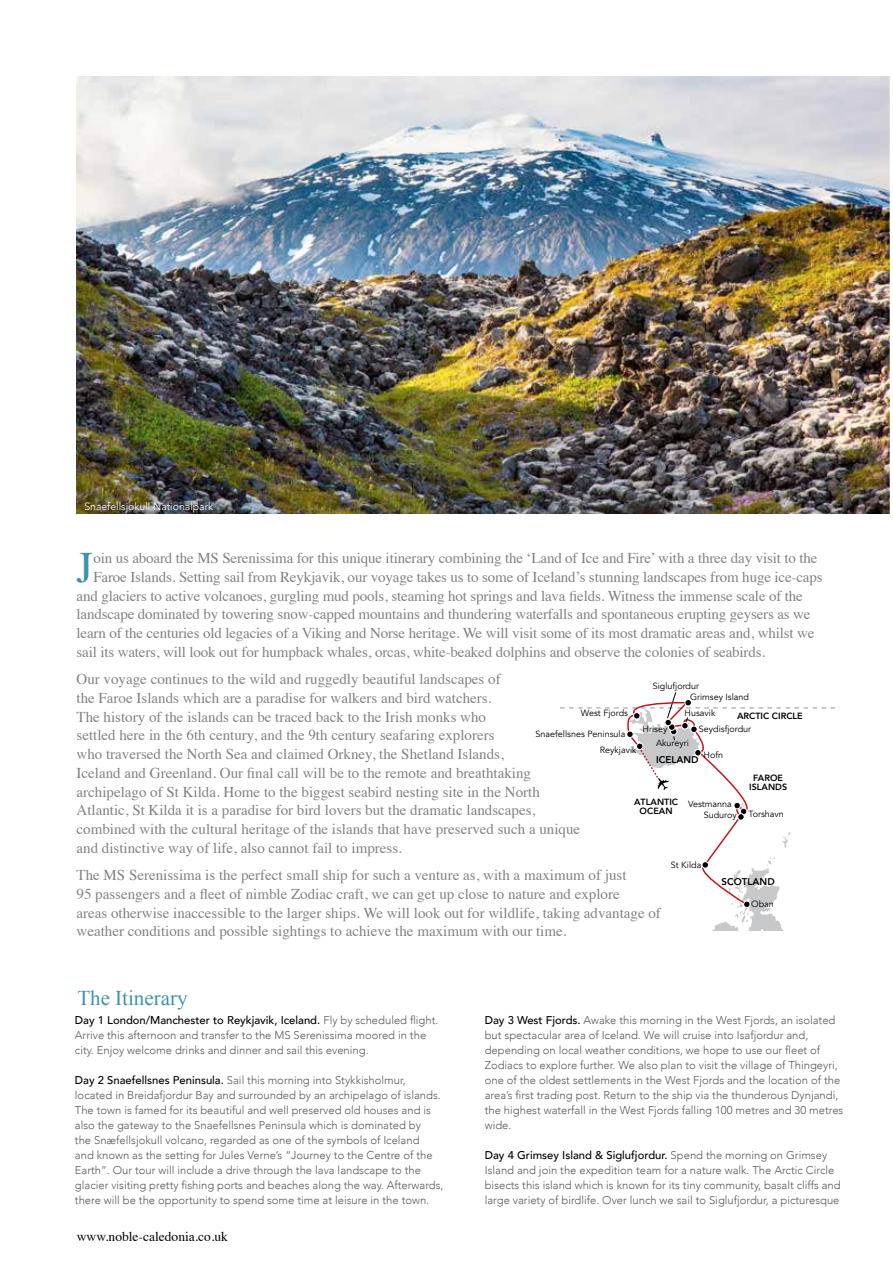
<style>
.page{position:relative;width:893px;height:1263px;background:#fff}
.page>*{position:absolute;margin:0;border:0;box-sizing:border-box;transform-origin:0 0}
.t1{font:43.35px "Times";color:#4292a9}
.t2{font:21px "Times New Roman";color:#4292a9}
.t3{font:15px/18.8px "Times";color:#808285}
.t4{font:13.5px "Times";color:#000}
.t5{font:300 11.25px/15px "Avenir";color:#58595b}
.t6{font:300 10.5px "Avenir";color:#fff}
.t7{font:800 9.75px "Avenir";color:#000}
.t8{font:9px/15.8px "Avenir";color:#000}
.t9{font:800 9px/9px "Avenir";letter-spacing:.005em;color:#000;text-align:center}
.s1{font-weight:500;color:#000}
</style>
<div class="page">
<img style="left:77px;top:77px;width:813px;height:436px">
<svg style="left:560px;top:692px;width:280px;height:239px"></svg>
<div style="left:702px;top:861px;width:7px;height:7px;border:1px solid #fff;border-radius:50%"></div>
<p class="t6" style="left:84px;top:500px;width:130px">Snaefellsjokull Nationalpark</p>
<h1 class="t1" style="left:77px;top:527px;width:18px">J</h1>
<p class="t3" style="left:93px;top:547px;width:725px">oin us aboard the MS Serenissima for this unique itinerary combining the ‘Land of Ice and Fire’ with a three day visit to the</p>
<p class="t3" style="left:93px;top:566px;width:731px">Faroe Islands. Setting sail from Reykjavik, our voyage takes us to some of Iceland’s stunning landscapes from huge ice-caps</p>
<p class="t3" style="left:77px;top:585px;width:728px">and glaciers to active volcanoes, gurgling mud pools, steaming hot springs and lava fields. Witness the immense scale of the</p>
<p class="t3" style="left:77px;top:604px;width:735px">landscape dominated by towering snow-capped mountains and thundering waterfalls and spontaneous erupting geysers as we</p>
<p class="t3" style="left:77px;top:622px;width:739px">learn of the centuries old legacies of a Viking and Norse heritage. We will visit some of its most dramatic areas and, whilst we</p>
<p class="t3" style="left:77px;top:641px;width:690px">sail its waters, will look out for humpback whales, orcas, white-beaked dolphins and observe the colonies of seabirds.</p>
<p class="t3" style="left:77px;top:668px;width:505px">Our voyage continues to the wild and ruggedly beautiful landscapes of<br>the Faroe Islands which are a paradise for walkers and bird watchers.<br>The history of the islands can be traced back to the Irish monks who<br>settled here in the 6th century, and the 9th century seafaring explorers<br>who traversed the North Sea and claimed Orkney, the Shetland Islands,<br>Iceland and Greenland. Our final call will be to the remote and breathtaking archipelago of St Kilda. Home to the biggest seabird nesting site in the North Atlantic, St Kilda it is a paradise for bird lovers but the dramatic landscapes, combined with the cultural heritage of the islands that have preserved such a unique and distinctive way of life, also cannot fail to impress.</p>
<p class="t3" style="left:77px;top:864px;width:586px">The MS Serenissima is the perfect small ship for such a venture as, with a maximum of just<br>95 passengers and a fleet of nimble Zodiac craft, we can get up close to nature and explore<br>areas otherwise inaccessible to the larger ships. We will look out for wildlife, taking advantage of weather conditions and possible sightings to achieve the maximum with our time.</p>
<p class="t8" style="left:653px;top:678px;width:48px">Siglufjordur</p>
<p class="t8" style="left:690px;top:689px;width:61px">Grimsey Island</p>
<p class="t8" style="left:581px;top:705px;width:49px">West Fjords</p>
<p class="t8" style="left:699px;top:706px;width:54px;text-indent:-14px">Husavik<br>Seydisfjordur</p>
<p class="t9" style="left:737px;top:712px;width:67px">ARCTIC CIRCLE</p>
<p class="t8" style="left:643px;top:721px;width:26px">Hrisey</p>
<p class="t8" style="left:535px;top:726px;width:91px">Snaefellsnes Peninsula</p>
<p class="t8" style="left:656px;top:735px;width:34px">Akureyri</p>
<p class="t8" style="left:600px;top:742px;width:38px">Reykjavik</p>
<p class="t8" style="left:704px;top:747px;width:21px">Hofn</p>
<p class="t7" style="left:656px;top:752px;width:44px">ICELAND</p>
<p class="t9" style="left:749px;top:774px;width:39px">FAROE<br>ISLANDS</p>
<p class="t9" style="left:634px;top:797px;width:46px">ATLANTIC<br>OCEAN</p>
<p class="t8" style="left:688px;top:796px;width:45px">Vestmanna</p>
<p class="t8" style="left:704px;top:807px;width:35px">Suduroy</p>
<p class="t8" style="left:749px;top:806px;width:37px">Torshavn</p>
<p class="t8" style="left:671px;top:857px;width:32px">St Kilda</p>
<p class="t7" style="left:721px;top:873px;width:55px">SCOTLAND</p>
<p class="t8" style="left:751px;top:896px;width:24px">Oban</p>
<h2 class="t2" style="left:77px;top:984px;width:112px">The Itinerary</h2>
<p class="t5" style="left:75px;top:1012px;width:365px"><span class="s1">Day 1 London/Manchester to Reykjavik, Iceland.</span> Fly by scheduled flight.<br>Arrive this afternoon and transfer to the MS Serenissima moored in the city. Enjoy welcome drinks and dinner and sail this evening.</p>
<p class="t5" style="left:75px;top:1072px;width:370px"><span class="s1">Day 2 Snaefellsnes Peninsula.</span> Sail this morning into Stykkisholmur, located in Breidafjordur Bay and surrounded by an archipelago of islands.<br>The town is famed for its beautiful and well preserved old houses and is also the gateway to the Snaefellsnes Peninsula which is dominated by<br>the Snæfellsjokull volcano, regarded as one of the symbols of Iceland<br>and known as the setting for Jules Verne’s “Journey to the Centre of the Earth”. Our tour will include a drive through the lava landscape to the glacier visiting pretty fishing ports and beaches along the way. Afterwards, there will be the opportunity to spend some time at leisure in the town.</p>
<p class="t4" style="left:77px;top:1223px;width:152px">www.noble-caledonia.co.uk</p>
<p class="t5" style="left:485px;top:1012px;width:360px"><span class="s1">Day 3 West Fjords.</span> Awake this morning in the West Fjords, an isolated but spectacular area of Iceland. We will cruise into Isafjordur and, depending on local weather conditions, we hope to use our fleet of Zodiacs to explore further. We also plan to visit the village of Thingeyri, one of the oldest settlements in the West Fjords and the location of the area’s first trading post. Return to the ship via the thunderous Dynjandi, the highest waterfall in the West Fjords falling 100 metres and 30 metres wide.</p>
<p class="t5" style="left:485px;top:1147px;width:357px"><span class="s1">Day 4 Grimsey Island &amp; Siglufjordur.</span> Spend the morning on Grimsey Island and join the expedition team for a nature walk. The Arctic Circle bisects this island which is known for its tiny community, basalt cliffs and large variety of birdlife. Over lunch we sail to Siglufjordur, a picturesque</p>
</div>
